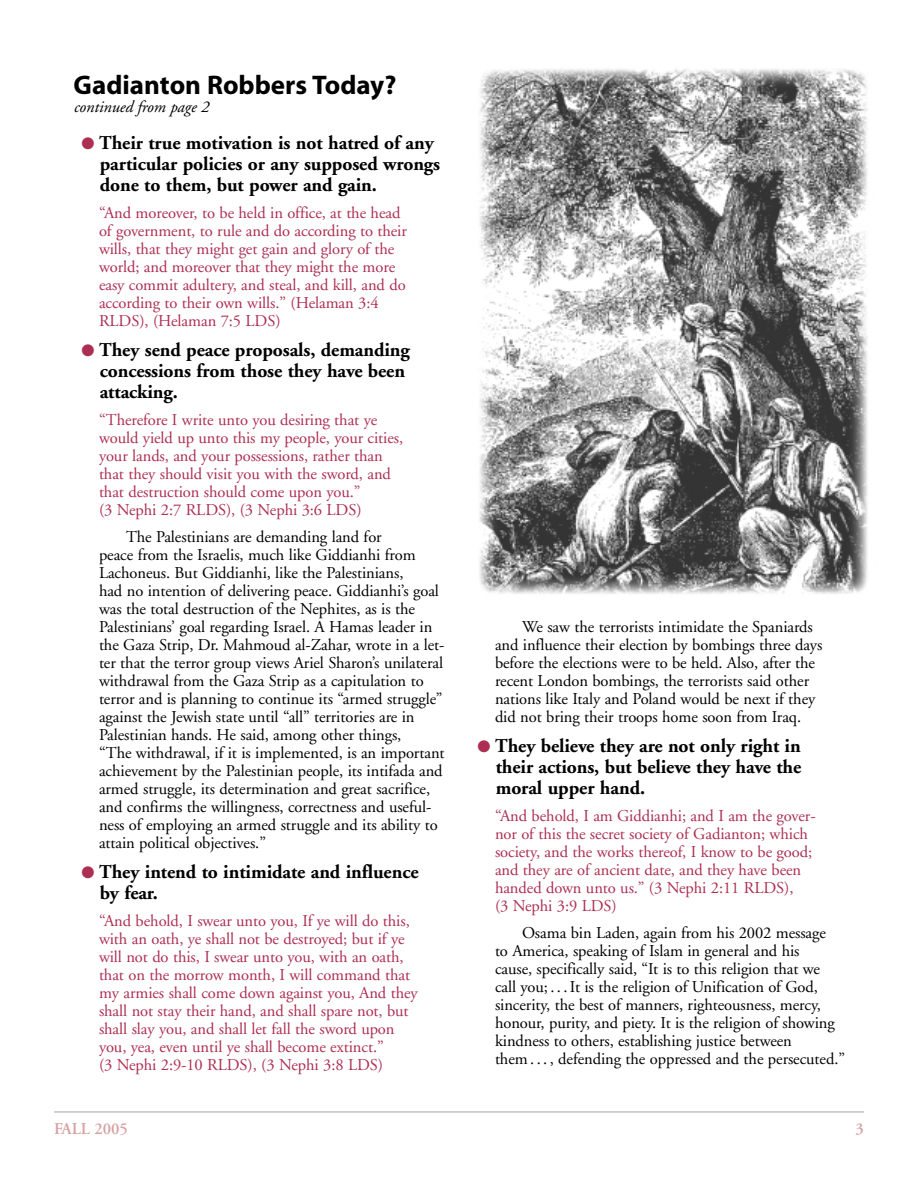
<style>
.page{position:relative;width:918px;height:1188px;background:#fff}
.page>*{position:absolute;margin:0;border:0;box-sizing:border-box;transform-origin:0 0}
.t1{font:700 27px "Myriad";color:#000}
.t2{font:700 19.5px/21px "Adobe Garamond";letter-spacing:-.005em;color:#000}
.t3{font:16.5px/18px "Adobe Garamond";letter-spacing:-.005em;color:#000}
.t4{font:16.5px/18px "Adobe Garamond";letter-spacing:-.005em;color:#ac2e52}
.t5{font:italic 16.5px "Adobe Garamond";letter-spacing:-.005em;color:#000}
.t6{font:600 16.5px "Adobe Garamond";letter-spacing:-.005em;color:#d9a0a2}
.s1{color:#ac2e52}
</style>
<div class="page">
<hr style="left:54px;top:1112px;width:810px;height:1px;background:#a5a5a5">
<img style="left:479px;top:69px;width:389px;height:525px">
<h1 class="t1" style="left:74px;top:75px;width:324px">Gadianton Robbers Today?</h1>
<p class="t5" style="left:74px;top:100px;width:137px">continued from page 2</p>
<p class="t2" style="left:100px;top:134px;width:342px;text-indent:-18px"><span class="s1">●</span> Their true motivation is not hatred of any particular policies or any supposed wrongs done to them, but power and gain.</p>
<p class="t4" style="left:99px;top:206px;width:309px">“And moreover, to be held in office, at the head of government, to rule and do according to their wills, that they might get gain and glory of the world; and moreover that they might the more easy commit adultery, and steal, and kill, and do according to their own wills.” (Helaman 3:4<br>RLDS), (Helaman 7:5 LDS)</p>
<p class="t2" style="left:100px;top:341px;width:312px;text-indent:-18px"><span class="s1">●</span> They send peace proposals, demanding concessions from those they have been attacking.</p>
<p class="t4" style="left:99px;top:413px;width:306px">“Therefore I write unto you desiring that ye would yield up unto this my people, your cities, your lands, and your possessions, rather than that they should visit you with the sword, and that destruction should come upon you.”<br>(3 Nephi 2:7 RLDS), (3 Nephi 3:6 LDS)</p>
<p class="t3" style="left:99px;top:530px;width:347px;text-indent:27px">The Palestinians are demanding land for<br>peace from the Israelis, much like Giddianhi from Lachoneus. But Giddianhi, like the Palestinians,<br>had no intention of delivering peace. Giddianhi’s goal was the total destruction of the Nephites, as is the Palestinians’ goal regarding Israel. A Hamas leader in the Gaza Strip, Dr. Mahmoud al-Zahar, wrote in a let&shy;ter that the terror group views Ariel Sharon’s unilateral withdrawal from the Gaza Strip as a capitulation to terror and is planning to continue its “armed struggle” against the Jewish state until “all” territories are in Palestinian hands. He said, among other things,<br>“The withdrawal, if it is implemented, is an important achievement by the Palestinian people, its intifada and armed struggle, its determination and great sacrifice, and confirms the willingness, correctness and useful&shy;ness of employing an armed struggle and its ability to attain political objectives.”</p>
<p class="t2" style="left:100px;top:863px;width:320px;text-indent:-18px"><span class="s1">●</span> They intend to intimidate and influence by fear.</p>
<p class="t4" style="left:99px;top:914px;width:320px">“And behold, I swear unto you, If ye will do this, with an oath, ye shall not be destroyed; but if ye will not do this, I swear unto you, with an oath, that on the morrow month, I will command that my armies shall come down against you, And they shall not stay their hand, and shall spare not, but shall slay you, and shall let fall the sword upon you, yea, even until ye shall become extinct.”<br>(3 Nephi 2:9-10 RLDS), (3 Nephi 3:8 LDS)</p>
<p class="t3" style="left:495px;top:619px;width:329px;text-indent:27px">We saw the terrorists intimidate the Spaniards and influence their election by bombings three days before the elections were to be held. Also, after the recent London bombings, the terrorists said other nations like Italy and Poland would be next if they did not bring their troops home soon from Iraq.</p>
<p class="t2" style="left:496px;top:737px;width:307px;text-align:justify;text-indent:-18px"><span class="s1">●</span> They believe they are not only right in their actions, but believe they have the moral upper hand.</p>
<p class="t4" style="left:495px;top:808px;width:322px">“And behold, I am Giddianhi; and I am the gover&shy;nor of this the secret society of Gadianton; which society, and the works thereof, I know to be good; and they are of ancient date, and they have been handed down unto us.” (3 Nephi 2:11 RLDS),<br>(3 Nephi 3:9 LDS)</p>
<p class="t3" style="left:495px;top:925px;width:352px;text-indent:27px">Osama bin Laden, again from his 2002 message<br>to America, speaking of Islam in general and his<br>cause, specifically said, “It is to this religion that we call you; . . . It is the religion of Unification of God, sincerity, the best of manners, righteousness, mercy, honour, purity, and piety. It is the religion of showing kindness to others, establishing justice between<br>them . . . , defending the oppressed and the persecuted.”</p>
<p class="t6" style="left:54px;top:1122px;width:76px">FALL 2005</p>
<p class="t6" style="left:855px;top:1122px;width:10px">3</p>
</div>
